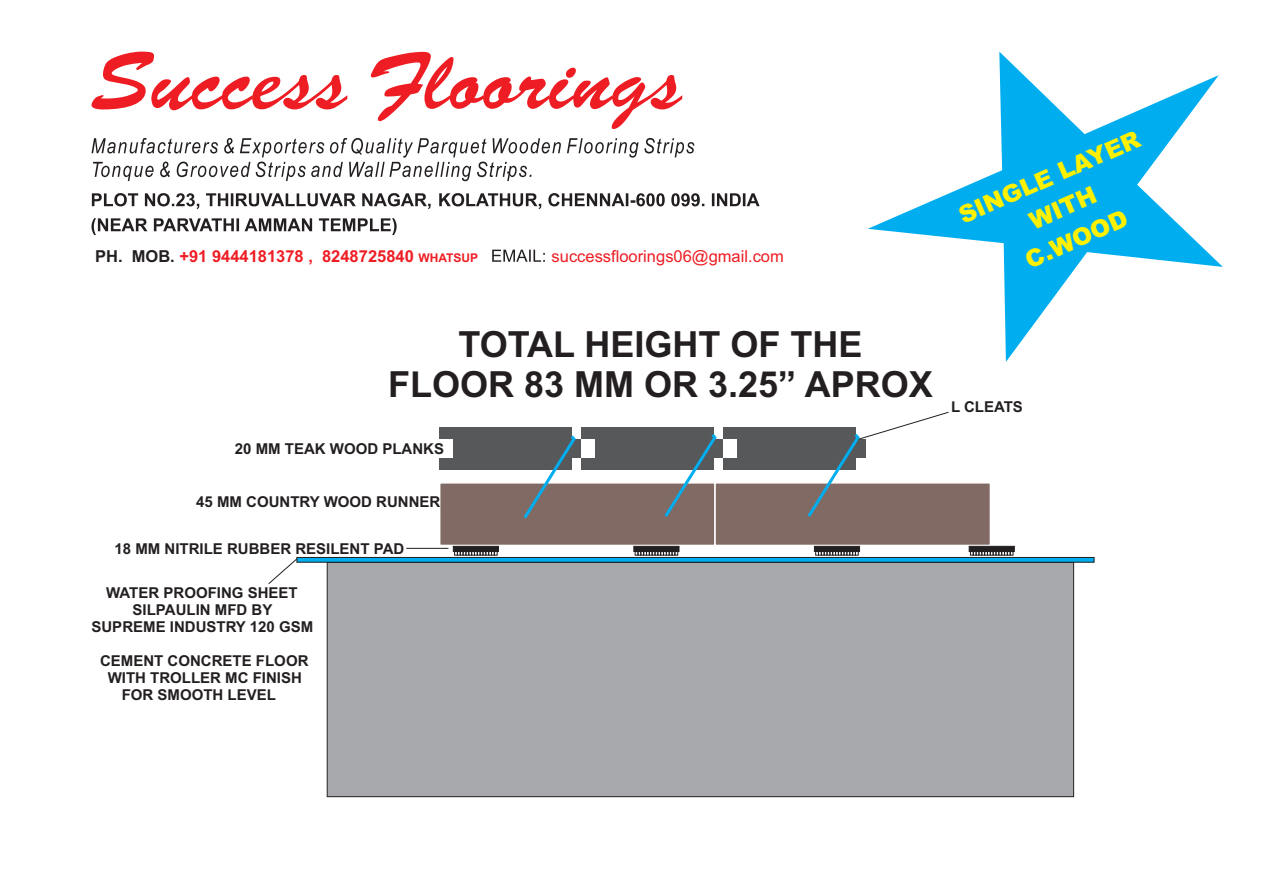
<style>
.page{position:relative;width:1263px;height:893px;background:#fff}
.page>*{position:absolute;margin:0;border:0;box-sizing:border-box;transform-origin:0 0}
.t1{font:700 36px/40.2px "Arial";color:#231f20;text-align:center}
.t2{font:900 24px "Arial";color:#fff101}
.t3{font:700 16.5px "Arial";color:#ee1d23}
.t4{font:16.5px "Arial";color:#ee1d23}
.t5{font:700 15px/17.1px "Arial";color:#231f20;text-align:center}
.s1{color:#231f20}
.s2{font-size:12px}
</style>
<div class="page">
<svg style="left:268px;top:557px;width:31px;height:27px"></svg>
<div style="left:327px;top:562px;width:747px;height:235px;background:#a8a9ad;border:1px solid #231f20"></div>
<div style="left:568px;top:439px;width:13px;height:19px;background:#57585a"></div>
<div style="left:440px;top:427px;width:132px;height:43px;background:#57585a"></div>
<div style="left:440px;top:439px;width:13px;height:19px;background:#fff"></div>
<div style="left:581px;top:427px;width:133px;height:43px;background:#57585a"></div>
<div style="left:710px;top:439px;width:13px;height:19px;background:#57585a"></div>
<div style="left:581px;top:439px;width:14px;height:19px;background:#fff"></div>
<div style="left:723px;top:427px;width:133px;height:43px;background:#57585a"></div>
<div style="left:723px;top:439px;width:14px;height:19px;background:#fff"></div>
<div style="left:439px;top:482px;width:277px;height:64px;background:#806a63;border:2px solid #fff"></div>
<div style="left:714px;top:482px;width:277px;height:64px;background:#806a63;border:2px solid #fff"></div>
<div style="left:453px;top:546px;width:46px;height:6px;background:#231f20;border:1px solid #231f20"></div>
<svg style="left:454px;top:551px;width:43px;height:4px"></svg>
<div style="left:634px;top:546px;width:45px;height:6px;background:#231f20;border:1px solid #231f20"></div>
<svg style="left:635px;top:551px;width:43px;height:4px"></svg>
<div style="left:814px;top:546px;width:46px;height:6px;background:#231f20;border:1px solid #231f20"></div>
<div style="left:969px;top:546px;width:45px;height:6px;background:#231f20;border:1px solid #231f20"></div>
<svg style="left:815px;top:551px;width:43px;height:4px"></svg>
<svg style="left:970px;top:551px;width:43px;height:4px"></svg>
<hr style="left:406px;top:548px;width:42px;height:1px;background:#231f20">
<svg style="left:521px;top:435px;width:58px;height:84px"></svg>
<svg style="left:661px;top:434px;width:59px;height:86px"></svg>
<svg style="left:805px;top:412px;width:144px;height:105px"></svg>
<svg style="left:297px;top:557px;width:797px;height:5px;background:#098abb"></svg>
<svg style="left:92px;top:193px;width:339px;height:16px"></svg>
<svg style="left:439px;top:193px;width:320px;height:16px"></svg>
<svg style="left:91px;top:218px;width:306px;height:17px"></svg>
<svg style="left:91px;top:52px;width:591px;height:77px"></svg>
<svg style="left:492px;top:250px;width:53px;height:12px"></svg>
<svg style="left:91px;top:138px;width:603px;height:43px"></svg>
<svg style="left:868px;top:52px;width:355px;height:310px"></svg>
<div style="left:957px;top:190px;width:47px;height:34px;background:#00aeef"></div>
<svg style="left:1048px;top:232px;width:29px;height:26px"></svg>
<p class="t3" style="left:95px;top:250px;width:385px"><span class="s1">PH. MOB.</span> +91 9444181378 , 8248725840 <span class="s2">WHATSUP</span></p>
<p class="t4" style="left:552px;top:250px;width:234px">successfloorings06@gmail.com</p>
<h2 class="t2" style="left:972px;top:202px;width:179px;rotate:-24deg">I GLE LAYER</h2>
<h2 class="t2" style="left:1027px;top:214px;width:72px;rotate:-24deg">WITH</h2>
<h2 class="t2" style="left:1023px;top:253px;width:111px;rotate:-24deg">C. OOD</h2>
<h1 class="t1" style="left:388px;top:327px;width:546px">TOTAL HEIGHT OF THE<br>FLOOR 83 MM OR 3.25” APROX</h1>
<p class="t5" style="left:235px;top:442px;width:211px">20 MM TEAK WOOD PLANKS</p>
<p class="t5" style="left:196px;top:495px;width:246px">45 MM COUNTRY WOOD RUNNER</p>
<p class="t5" style="left:115px;top:541px;width:291px">18 MM NITRILE RUBBER RESILENT PAD</p>
<p class="t5" style="left:91px;top:585px;width:223px">WATER PROOFING SHEET<br>SILPAULIN MFD BY<br>SUPREME INDUSTRY 120 GSM</p>
<p class="t5" style="left:100px;top:654px;width:210px">CEMENT CONCRETE FLOOR</p>
<p class="t5" style="left:108px;top:670px;width:196px">WITH TROLLER MC FINISH</p>
<p class="t5" style="left:122px;top:687px;width:156px">FOR SMOOTH LEVEL</p>
<p class="t5" style="left:951px;top:400px;width:73px">L CLEATS</p>
</div>
